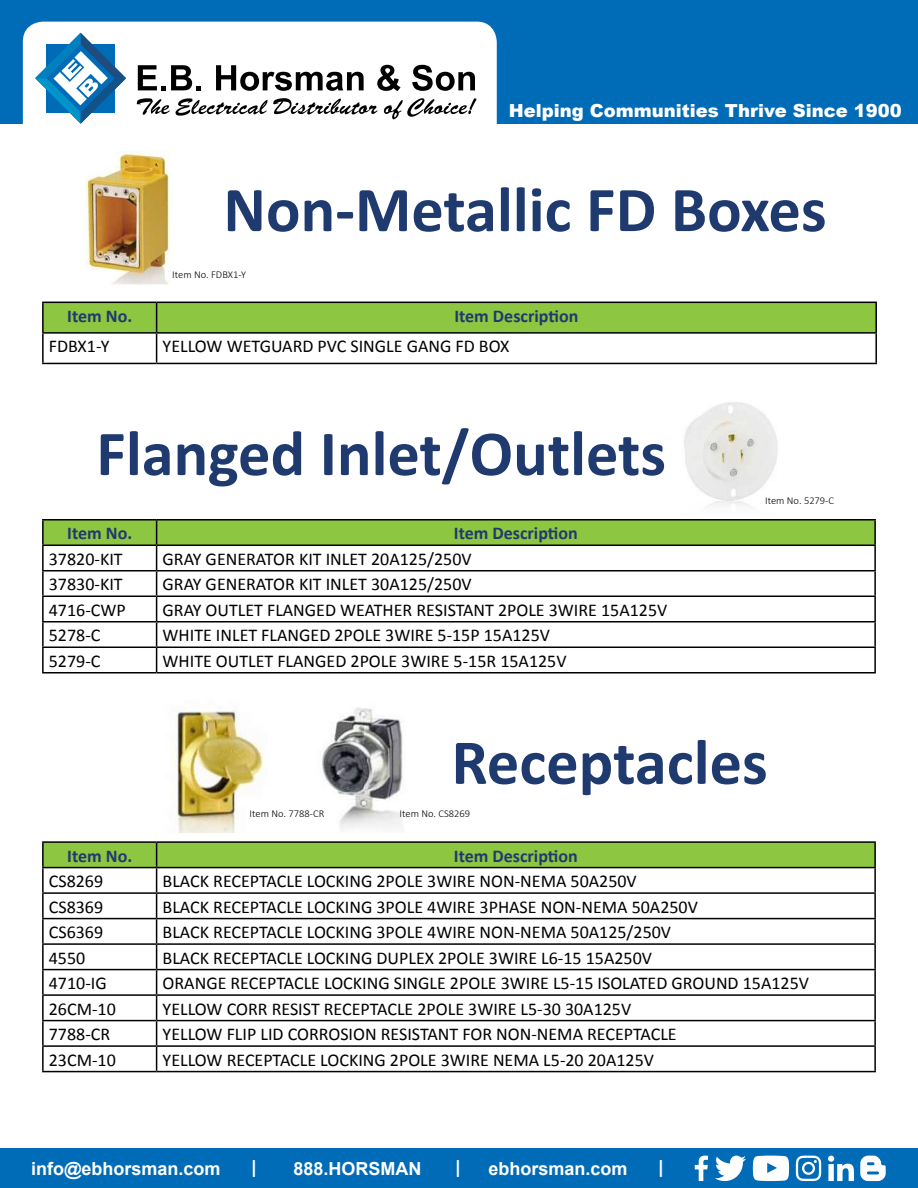
<style>
.page{position:relative;width:918px;height:1188px;background:#fff}
.page>*{position:absolute;margin:0;border:0;box-sizing:border-box;transform-origin:0 0}
.t1{font:700 64.5px "Calibri";color:#1f3a6e}
.t2{font:18px "Calibri";color:#000}
.t3{font:700 18px "Calibri";color:#1f3a6e}
.t4{font:700 18px "Arial";color:#fff}
.t5{font:900 18px "Arial";color:#fff}
.t6{font:300 10.5px "Calibri";color:#000}
</style>
<div class="page">
<img style="left:684px;top:402px;width:94px;height:105px">
<div style="left:1px;top:1148px;width:917px;height:40px;background:#006bb6"></div>
<svg style="left:860px;top:1156px;width:26px;height:25px"></svg>
<svg style="left:695px;top:1156px;width:13px;height:25px"></svg>
<svg style="left:828px;top:1156px;width:26px;height:25px"></svg>
<svg style="left:715px;top:1156px;width:31px;height:25px"></svg>
<svg style="left:753px;top:1156px;width:36px;height:25px"></svg>
<svg style="left:796px;top:1156px;width:25px;height:25px"></svg>
<div style="left:1px;top:0;width:917px;height:124px;background:#006bb6"></div>
<div style="left:23px;top:22px;width:474px;height:102px;background:#fff"></div>
<svg style="left:35px;top:33px;width:91px;height:91px"></svg>
<svg style="left:138px;top:65px;width:63px;height:25px;background:#909090"></svg>
<svg style="left:216px;top:65px;width:148px;height:26px;background:#999"></svg>
<svg style="left:377px;top:65px;width:24px;height:26px"></svg>
<svg style="left:412px;top:65px;width:63px;height:26px;background:#919191"></svg>
<svg style="left:137px;top:98px;width:33px;height:17px"></svg>
<svg style="left:176px;top:98px;width:201px;height:18px;background:#b6b6b6"></svg>
<svg style="left:384px;top:98px;width:92px;height:21px;background:#c0c0c0"></svg>
<hr style="left:42px;top:302px;width:115px;height:1px;background:#000">
<hr style="left:42px;top:303px;width:2px;height:29px;background:#000">
<hr style="left:42px;top:332px;width:115px;height:2px;background:#000">
<hr style="left:42px;top:334px;width:2px;height:29px;background:#000">
<hr style="left:875px;top:334px;width:2px;height:29px;background:#000">
<hr style="left:42px;top:363px;width:115px;height:1px;background:#000">
<hr style="left:157px;top:363px;width:720px;height:1px;background:#000">
<hr style="left:157px;top:302px;width:720px;height:1px;background:#000">
<svg style="left:43px;top:302px;width:833px;height:61px"></svg>
<hr style="left:875px;top:303px;width:2px;height:29px;background:#000">
<hr style="left:157px;top:332px;width:720px;height:2px;background:#000">
<img style="left:86px;top:151px;width:84px;height:133px">
<hr style="left:42px;top:519px;width:115px;height:2px;background:#000">
<hr style="left:42px;top:521px;width:2px;height:24px;background:#000">
<hr style="left:42px;top:545px;width:115px;height:1px;background:#000">
<hr style="left:42px;top:546px;width:2px;height:24px;background:#000">
<hr style="left:874px;top:546px;width:2px;height:24px;background:#000">
<hr style="left:42px;top:570px;width:115px;height:2px;background:#000">
<hr style="left:42px;top:572px;width:2px;height:24px;background:#000">
<hr style="left:157px;top:570px;width:719px;height:2px;background:#000">
<hr style="left:874px;top:572px;width:2px;height:24px;background:#000">
<hr style="left:42px;top:596px;width:115px;height:1px;background:#000">
<hr style="left:42px;top:597px;width:2px;height:24px;background:#000">
<hr style="left:157px;top:596px;width:719px;height:1px;background:#000">
<hr style="left:874px;top:597px;width:2px;height:24px;background:#000">
<hr style="left:42px;top:621px;width:115px;height:2px;background:#000">
<hr style="left:42px;top:623px;width:2px;height:24px;background:#000">
<hr style="left:157px;top:621px;width:719px;height:2px;background:#000">
<hr style="left:874px;top:623px;width:2px;height:24px;background:#000">
<hr style="left:42px;top:647px;width:115px;height:1px;background:#000">
<hr style="left:42px;top:648px;width:2px;height:24px;background:#000">
<hr style="left:157px;top:647px;width:719px;height:1px;background:#000">
<hr style="left:874px;top:648px;width:2px;height:24px;background:#000">
<hr style="left:42px;top:672px;width:115px;height:2px;background:#000">
<hr style="left:157px;top:672px;width:719px;height:2px;background:#000">
<hr style="left:157px;top:519px;width:719px;height:2px;background:#000">
<svg style="left:43px;top:520px;width:832px;height:152px"></svg>
<hr style="left:874px;top:521px;width:2px;height:24px;background:#000">
<hr style="left:157px;top:545px;width:719px;height:1px;background:#000">
<img style="left:322px;top:707px;width:81px;height:123px">
<hr style="left:42px;top:841px;width:115px;height:2px;background:#000">
<hr style="left:874px;top:868px;width:2px;height:24px;background:#000">
<hr style="left:157px;top:892px;width:719px;height:2px;background:#000">
<hr style="left:874px;top:894px;width:2px;height:24px;background:#000">
<hr style="left:157px;top:918px;width:719px;height:1px;background:#000">
<hr style="left:874px;top:919px;width:2px;height:24px;background:#000">
<hr style="left:157px;top:943px;width:719px;height:2px;background:#000">
<hr style="left:874px;top:945px;width:2px;height:24px;background:#000">
<hr style="left:157px;top:969px;width:719px;height:1px;background:#000">
<hr style="left:874px;top:970px;width:2px;height:24px;background:#000">
<hr style="left:157px;top:994px;width:719px;height:2px;background:#000">
<hr style="left:874px;top:996px;width:2px;height:24px;background:#000">
<hr style="left:157px;top:1020px;width:719px;height:1px;background:#000">
<hr style="left:874px;top:1021px;width:2px;height:24px;background:#000">
<hr style="left:157px;top:1045px;width:719px;height:2px;background:#000">
<hr style="left:874px;top:1047px;width:2px;height:24px;background:#000">
<hr style="left:157px;top:1071px;width:719px;height:1px;background:#000">
<hr style="left:157px;top:841px;width:719px;height:2px;background:#000">
<svg style="left:42px;top:842px;width:833px;height:231px"></svg>
<hr style="left:874px;top:843px;width:2px;height:24px;background:#000">
<hr style="left:157px;top:867px;width:719px;height:1px;background:#000">
<img style="left:174px;top:711px;width:89px;height:121px">
<p class="t5" style="left:509px;top:97px;width:395px">Helping Communities Thrive Since 1900</p>
<h1 class="t1" style="left:223px;top:168px;width:605px">Non-Metallic FD Boxes</h1>
<p class="t6" style="left:172px;top:268px;width:75px">Item No. FDBX1-Y</p>
<p class="t3" style="left:67px;top:304px;width:66px">Item No.</p>
<p class="t3" style="left:454px;top:304px;width:126px">Item Description</p>
<p class="t2" style="left:49px;top:335px;width:62px">FDBX1-Y</p>
<p class="t2" style="left:163px;top:335px;width:348px">YELLOW WETGUARD PVC SINGLE GANG FD BOX</p>
<h1 class="t1" style="left:96px;top:412px;width:571px">Flanged Inlet/Outlets</h1>
<p class="t3" style="left:67px;top:522px;width:66px">Item No.</p>
<p class="t3" style="left:454px;top:522px;width:126px">Item Description</p>
<p class="t2" style="left:49px;top:547px;width:75px">37820-KIT</p>
<p class="t2" style="left:163px;top:547px;width:311px">GRAY GENERATOR KIT INLET 20A125/250V</p>
<p class="t2" style="left:49px;top:573px;width:75px">37830-KIT</p>
<p class="t2" style="left:163px;top:573px;width:311px">GRAY GENERATOR KIT INLET 30A125/250V</p>
<p class="t2" style="left:49px;top:598px;width:78px">4716-CWP</p>
<p class="t2" style="left:163px;top:598px;width:506px">GRAY OUTLET FLANGED WEATHER RESISTANT 2POLE 3WIRE 15A125V</p>
<p class="t2" style="left:49px;top:624px;width:53px">5278-C</p>
<p class="t2" style="left:163px;top:624px;width:389px">WHITE INLET FLANGED 2POLE 3WIRE 5-15P 15A125V</p>
<p class="t2" style="left:49px;top:649px;width:53px">5279-C</p>
<p class="t2" style="left:163px;top:649px;width:406px">WHITE OUTLET FLANGED 2POLE 3WIRE 5-15R 15A125V</p>
<p class="t6" style="left:765px;top:494px;width:71px">Item No. 5279-C</p>
<p class="t6" style="left:250px;top:807px;width:76px">Item No. 7788-CR</p>
<h1 class="t1" style="left:452px;top:721px;width:318px">Receptacles</h1>
<p class="t6" style="left:400px;top:807px;width:72px">Item No. CS8269</p>
<p class="t3" style="left:67px;top:844px;width:66px">Item No.</p>
<p class="t3" style="left:454px;top:844px;width:126px">Item Description</p>
<p class="t2" style="left:49px;top:870px;width:56px">CS8269</p>
<p class="t2" style="left:163px;top:870px;width:476px">BLACK RECEPTACLE LOCKING 2POLE 3WIRE NON-NEMA 50A250V</p>
<p class="t2" style="left:49px;top:895px;width:56px">CS8369</p>
<p class="t2" style="left:163px;top:895px;width:537px">BLACK RECEPTACLE LOCKING 3POLE 4WIRE 3PHASE NON-NEMA 50A250V</p>
<p class="t2" style="left:49px;top:921px;width:56px">CS6369</p>
<p class="t2" style="left:163px;top:921px;width:510px">BLACK RECEPTACLE LOCKING 3POLE 4WIRE NON-NEMA 50A125/250V</p>
<p class="t2" style="left:49px;top:946px;width:38px">4550</p>
<p class="t2" style="left:163px;top:946px;width:491px">BLACK RECEPTACLE LOCKING DUPLEX 2POLE 3WIRE L6-15 15A250V</p>
<p class="t2" style="left:49px;top:972px;width:59px">4710-IG</p>
<p class="t2" style="left:163px;top:972px;width:648px">ORANGE RECEPTACLE LOCKING SINGLE 2POLE 3WIRE L5-15 ISOLATED GROUND 15A125V</p>
<p class="t2" style="left:49px;top:997px;width:68px">26CM-10</p>
<p class="t2" style="left:163px;top:997px;width:470px">YELLOW CORR RESIST RECEPTACLE 2POLE 3WIRE L5-30 30A125V</p>
<p class="t2" style="left:49px;top:1023px;width:63px">7788-CR</p>
<p class="t2" style="left:163px;top:1023px;width:516px">YELLOW FLIP LID CORROSION RESISTANT FOR NON-NEMA RECEPTACLE</p>
<p class="t2" style="left:49px;top:1048px;width:68px">23CM-10</p>
<p class="t2" style="left:163px;top:1048px;width:493px">YELLOW RECEPTACLE LOCKING 2POLE 3WIRE NEMA L5-20 20A125V</p>
<p class="t4" style="left:31px;top:1157px;width:191px">info@ebhorsman.com</p>
<p class="t4" style="left:252px;top:1154px;width:7px">|</p>
<p class="t4" style="left:294px;top:1157px;width:130px">888.HORSMAN</p>
<p class="t4" style="left:456px;top:1154px;width:7px">|</p>
<p class="t4" style="left:489px;top:1157px;width:141px">ebhorsman.com</p>
<p class="t4" style="left:659px;top:1154px;width:7px">|</p>
</div>
